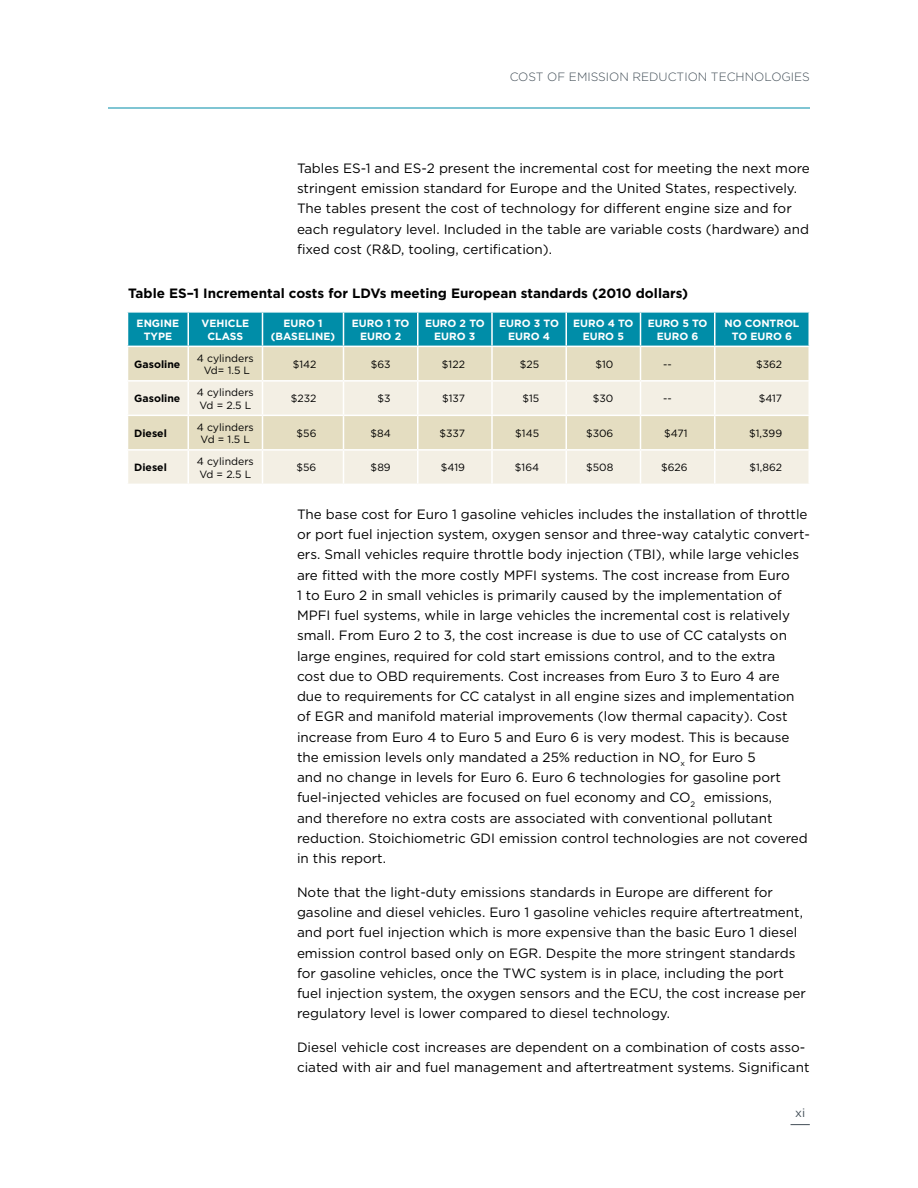
<style>
.page{position:relative;width:918px;height:1188px;background:#fff}
.page>*{position:absolute;margin:0;border:0;box-sizing:border-box;transform-origin:0 0}
.t1{font:13.5px/20.2px "Gotham";color:#000}
.t2{font:700 13.5px "Gotham";color:#000}
.t3{font:300 12px "Gotham";color:#414d56}
.t4{font:12px "Gotham";color:#414d56}
.t5{font:10.5px/12.6px "Gotham";color:#000;text-align:center}
.t6{font:700 10.5px/12.6px "Gotham";color:#fff;text-align:center}
.t7{font:700 10.5px "Gotham";letter-spacing:.005em;color:#000}
</style>
<div class="page">
<hr style="left:108px;top:108px;width:702px;height:1px;background:#008da8">
<svg style="left:791px;top:1124px;width:19px;height:1px"></svg>
<div style="left:128px;top:313px;width:680px;height:33px;background:#008da8"></div>
<div style="left:128px;top:347px;width:680px;height:33px;background:#e4ddc1"></div>
<svg style="left:128px;top:382px;width:680px;height:102px;background:#eee9d8"></svg>
<hr style="left:188px;top:313px;width:1px;height:33px;background:#fff">
<hr style="left:262px;top:313px;width:1px;height:33px;background:#fff">
<hr style="left:343px;top:313px;width:1px;height:33px;background:#fff">
<hr style="left:417px;top:313px;width:1px;height:33px;background:#fff">
<hr style="left:491px;top:313px;width:2px;height:33px;background:#fff">
<hr style="left:566px;top:313px;width:1px;height:33px;background:#fff">
<hr style="left:640px;top:313px;width:1px;height:33px;background:#fff">
<hr style="left:714px;top:313px;width:2px;height:33px;background:#fff">
<hr style="left:188px;top:347px;width:1px;height:33px;background:#fff">
<hr style="left:262px;top:347px;width:1px;height:33px;background:#fff">
<hr style="left:343px;top:347px;width:1px;height:33px;background:#fff">
<hr style="left:417px;top:347px;width:1px;height:33px;background:#fff">
<hr style="left:491px;top:347px;width:2px;height:33px;background:#fff">
<hr style="left:566px;top:347px;width:1px;height:33px;background:#fff">
<hr style="left:640px;top:347px;width:1px;height:33px;background:#fff">
<hr style="left:714px;top:347px;width:2px;height:33px;background:#fff">
<hr style="left:188px;top:382px;width:1px;height:33px;background:#fff">
<hr style="left:262px;top:382px;width:1px;height:33px;background:#fff">
<hr style="left:343px;top:382px;width:1px;height:33px;background:#fff">
<hr style="left:417px;top:382px;width:1px;height:33px;background:#fff">
<hr style="left:491px;top:382px;width:2px;height:33px;background:#fff">
<hr style="left:566px;top:382px;width:1px;height:33px;background:#fff">
<hr style="left:640px;top:382px;width:1px;height:33px;background:#fff">
<hr style="left:714px;top:382px;width:2px;height:33px;background:#fff">
<hr style="left:127px;top:415px;width:61px;height:1px;background:#fff">
<hr style="left:188px;top:415px;width:74px;height:1px;background:#fff">
<hr style="left:188px;top:416px;width:1px;height:33px;background:#fff">
<hr style="left:262px;top:415px;width:82px;height:1px;background:#fff">
<hr style="left:262px;top:416px;width:1px;height:33px;background:#fff">
<hr style="left:344px;top:415px;width:74px;height:1px;background:#fff">
<hr style="left:343px;top:416px;width:1px;height:33px;background:#fff">
<hr style="left:418px;top:415px;width:74px;height:1px;background:#fff">
<hr style="left:417px;top:416px;width:1px;height:33px;background:#fff">
<hr style="left:492px;top:415px;width:74px;height:1px;background:#fff">
<hr style="left:491px;top:416px;width:2px;height:33px;background:#fff">
<hr style="left:566px;top:415px;width:74px;height:1px;background:#fff">
<hr style="left:566px;top:416px;width:1px;height:33px;background:#fff">
<hr style="left:640px;top:415px;width:75px;height:1px;background:#fff">
<hr style="left:640px;top:416px;width:1px;height:33px;background:#fff">
<hr style="left:715px;top:415px;width:95px;height:1px;background:#fff">
<hr style="left:714px;top:416px;width:2px;height:33px;background:#fff">
<hr style="left:127px;top:449px;width:61px;height:2px;background:#fff">
<hr style="left:188px;top:449px;width:74px;height:2px;background:#fff">
<hr style="left:188px;top:451px;width:1px;height:33px;background:#fff">
<hr style="left:262px;top:449px;width:82px;height:2px;background:#fff">
<hr style="left:262px;top:451px;width:1px;height:33px;background:#fff">
<hr style="left:344px;top:449px;width:74px;height:2px;background:#fff">
<hr style="left:343px;top:451px;width:1px;height:33px;background:#fff">
<hr style="left:418px;top:449px;width:74px;height:2px;background:#fff">
<hr style="left:417px;top:451px;width:1px;height:33px;background:#fff">
<hr style="left:492px;top:449px;width:74px;height:2px;background:#fff">
<hr style="left:491px;top:451px;width:2px;height:33px;background:#fff">
<hr style="left:566px;top:449px;width:74px;height:2px;background:#fff">
<hr style="left:566px;top:451px;width:1px;height:33px;background:#fff">
<hr style="left:640px;top:449px;width:75px;height:2px;background:#fff">
<hr style="left:640px;top:451px;width:1px;height:33px;background:#fff">
<hr style="left:715px;top:449px;width:95px;height:2px;background:#fff">
<hr style="left:714px;top:451px;width:2px;height:33px;background:#fff">
<p class="t3" style="left:510px;top:69px;width:293px">COST OF EMISSION REDUCTION TECHNOLOGIES</p>
<p class="t1" style="left:297px;top:158px;width:514px">Tables ES-1 and ES-2 present the incremental cost for meeting the next more stringent emission standard for Europe and the United States, respectively.<br>The tables present the cost of technology for different engine size and for each regulatory level. Included in the table are variable costs (hardware) and fixed cost (R&amp;D, tooling, certification).</p>
<p class="t2" style="left:128px;top:285px;width:561px">TABLE ES–1 I NCREMENTAL COSTS FOR LDVS MEETING EUROPEAN STANDARDS (2010 DOLLARS)</p>
<p class="t6" style="left:137px;top:317px;width:44px">ENGINE<br>TYPE</p>
<p class="t6" style="left:202px;top:317px;width:49px">VEHICLE<br>CLASS</p>
<p class="t6" style="left:271px;top:317px;width:66px">EURO 1 (BASELINE)</p>
<p class="t6" style="left:352px;top:317px;width:59px">EURO 1 TO<br>EURO 2</p>
<p class="t6" style="left:425px;top:317px;width:61px">EURO 2 TO<br>EURO 3</p>
<p class="t6" style="left:499px;top:317px;width:61px">EURO 3 TO<br>EURO 4</p>
<p class="t6" style="left:573px;top:317px;width:62px">EURO 4 TO<br>EURO 5</p>
<p class="t6" style="left:648px;top:317px;width:61px">EURO 5 TO<br>EURO 6</p>
<p class="t6" style="left:725px;top:317px;width:73px">NO CONTROL<br>TO EURO 6</p>
<p class="t7" style="left:134px;top:357px;width:48px">GASOLINE</p>
<p class="t5" style="left:197px;top:351px;width:59px">4 cylinders<br>Vd= 1.5 L</p>
<p class="t5" style="left:293px;top:358px;width:25px">$142</p>
<p class="t5" style="left:371px;top:358px;width:21px">$63</p>
<p class="t5" style="left:442px;top:358px;width:25px">$122</p>
<p class="t5" style="left:520px;top:358px;width:21px">$25</p>
<p class="t5" style="left:596px;top:358px;width:19px">$10</p>
<p class="t5" style="left:663px;top:358px;width:10px">--</p>
<p class="t5" style="left:756px;top:358px;width:28px">$362</p>
<p class="t7" style="left:134px;top:392px;width:48px">GASOLINE</p>
<p class="t5" style="left:197px;top:386px;width:59px;text-align:left">4 cylinders<br>Vd = 2.5 L</p>
<p class="t5" style="left:291px;top:392px;width:27px">$232</p>
<p class="t5" style="left:378px;top:392px;width:15px">$3</p>
<p class="t5" style="left:442px;top:392px;width:24px">$137</p>
<p class="t5" style="left:522px;top:392px;width:18px">$15</p>
<p class="t5" style="left:593px;top:392px;width:22px">$30</p>
<p class="t5" style="left:663px;top:392px;width:10px">--</p>
<p class="t5" style="left:759px;top:392px;width:25px">$417</p>
<p class="t7" style="left:134px;top:426px;width:34px">DIESEL</p>
<p class="t5" style="left:197px;top:420px;width:59px">4 cylinders<br>Vd = 1.5 L</p>
<p class="t5" style="left:297px;top:427px;width:21px">$56</p>
<p class="t5" style="left:370px;top:427px;width:22px">$84</p>
<p class="t5" style="left:439px;top:427px;width:27px">$337</p>
<p class="t5" style="left:515px;top:427px;width:25px">$145</p>
<p class="t5" style="left:586px;top:427px;width:29px">$306</p>
<p class="t5" style="left:664px;top:427px;width:25px">$471</p>
<p class="t5" style="left:749px;top:427px;width:34px">$1,399</p>
<p class="t7" style="left:134px;top:461px;width:34px">DIESEL</p>
<p class="t5" style="left:197px;top:455px;width:59px;text-align:left">4 cylinders<br>Vd = 2.5 L</p>
<p class="t5" style="left:297px;top:461px;width:21px">$56</p>
<p class="t5" style="left:371px;top:461px;width:22px">$89</p>
<p class="t5" style="left:441px;top:461px;width:26px">$419</p>
<p class="t5" style="left:515px;top:461px;width:26px">$164</p>
<p class="t5" style="left:586px;top:461px;width:29px">$508</p>
<p class="t5" style="left:661px;top:461px;width:28px">$626</p>
<p class="t5" style="left:749px;top:461px;width:34px">$1,862</p>
<p class="t1" style="left:297px;top:504px;width:514px">The base cost for Euro 1 gasoline vehicles includes the installation of throttle or port fuel injection system, oxygen sensor and three-way catalytic convert&shy;ers. Small vehicles require throttle body injection (TBI), while large vehicles are fitted with the more costly MPFI systems. The cost increase from Euro<br>1 to Euro 2 in small vehicles is primarily caused by the implementation of MPFI fuel systems, while in large vehicles the incremental cost is relatively small. From Euro 2 to 3, the cost increase is due to use of CC catalysts on large engines, required for cold start emissions control, and to the extra<br>cost due to OBD requirements. Cost increases from Euro 3 to Euro 4 are<br>due to requirements for CC catalyst in all engine sizes and implementation of EGR and manifold material improvements (low thermal capacity). Cost increase from Euro 4 to Euro 5 and Euro 6 is very modest. This is because the emission levels only mandated a 25% reduction in NO<sub>x</sub> for Euro 5<br>and no change in levels for Euro 6. Euro 6 technologies for gasoline port fuel-injected vehicles are focused on fuel economy and CO<sub>2</sub> emissions,<br>and therefore no extra costs are associated with conventional pollutant reduction. Stoichiometric GDI emission control technologies are not covered in this report.</p>
<p class="t1" style="left:297px;top:882px;width:510px">Note that the light-duty emissions standards in Europe are different for gasoline and diesel vehicles. Euro 1 gasoline vehicles require aftertreatment, and port fuel injection which is more expensive than the basic Euro 1 diesel emission control based only on EGR. Despite the more stringent standards for gasoline vehicles, once the TWC system is in place, including the port fuel injection system, the oxygen sensors and the ECU, the cost increase per regulatory level is lower compared to diesel technology.</p>
<p class="t1" style="left:297px;top:1037px;width:514px">Diesel vehicle cost increases are dependent on a combination of costs asso&shy;ciated with air and fuel management and aftertreatment systems. Significant</p>
<p class="t4" style="left:795px;top:1105px;width:12px">xi</p>
</div>
